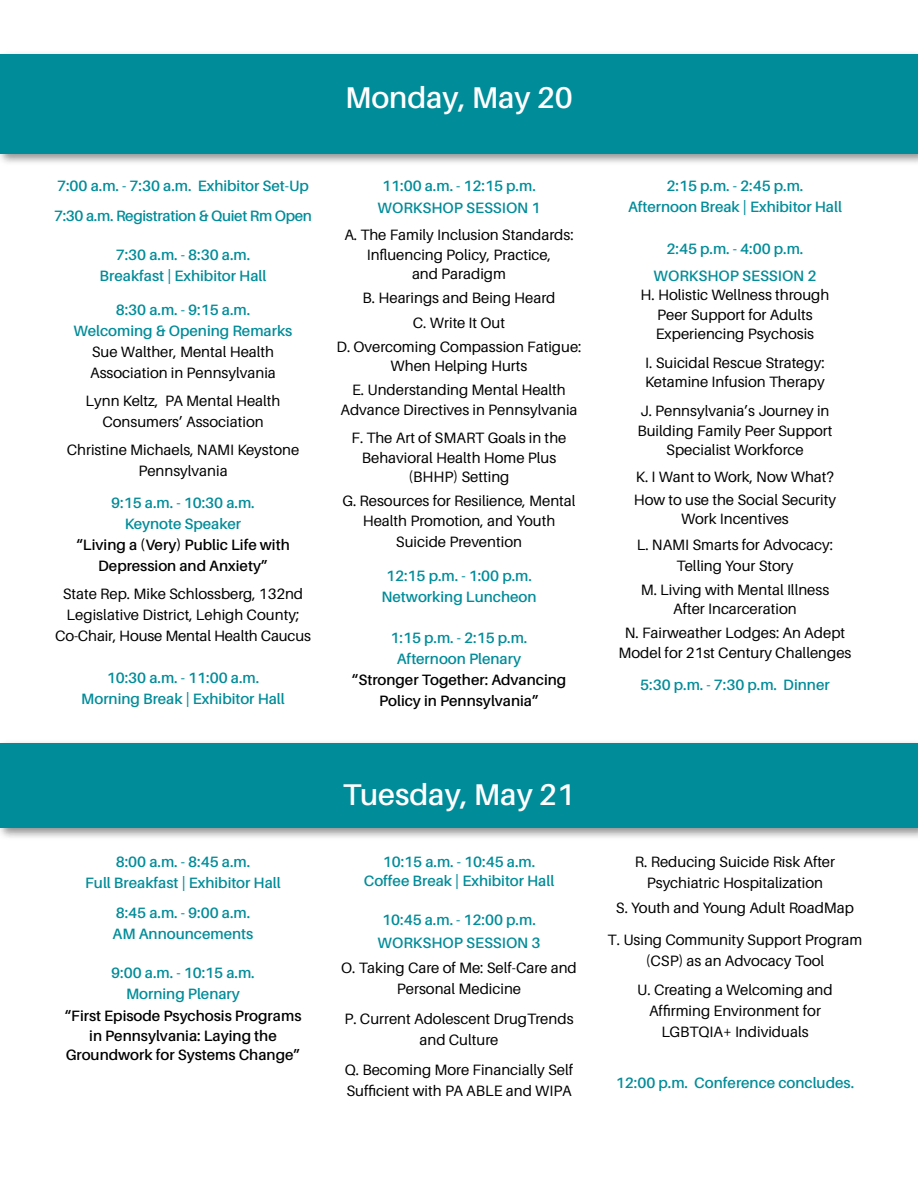
<style>
.page{position:relative;width:918px;height:1188px;background:#fff}
.page>*{position:absolute;margin:0;border:0;box-sizing:border-box;transform-origin:0 0}
.t1{font:600 30px "Aileron";color:#fff}
.t2{font:15px/21px "Aileron";color:#000;text-align:center}
.t3{font:600 15px/21px "Aileron";color:#008c99;text-align:center}
.t4{font:600 15px/19.5px "Aileron";color:#000;text-align:center}
.t5{font:600 15px/30px "Aileron";letter-spacing:-.02em;color:#008c99}
</style>
<div class="page">
<div style="left:0;top:740px;width:918px;height:101px;background:#000;opacity:.44"></div>
<div style="left:0;top:743px;width:918px;height:85px;background:#008c99"></div>
<div style="left:0;top:51px;width:918px;height:116px;background:#000;opacity:.44"></div>
<div style="left:0;top:54px;width:918px;height:99px;background:#008c99"></div>
<p class="t5" style="left:54px;top:171px;width:260px">7:00 a.m. - 7:30 a.m. Exhibitor Set-Up<br>7:30 a.m. Registration &amp; Quiet Rm Open</p>
<p class="t3" style="left:100px;top:244px;width:168px">7:30 a.m. - 8:30 a.m.<br>Breakfast | Exhibitor Hall</p>
<p class="t3" style="left:74px;top:300px;width:220px">8:30 a.m. - 9:15 a.m.<br>Welcoming &amp; Opening Remarks</p>
<p class="t2" style="left:90px;top:342px;width:187px;text-align:left">Sue Walther, Mental Health<br>Association in Pennsylvania</p>
<p class="t2" style="left:86px;top:391px;width:196px">Lynn Keltz, PA Mental Health<br>Consumers’ Association</p>
<p class="t2" style="left:67px;top:439px;width:234px">Christine Michaels, NAMI Keystone<br>Pennsylvania</p>
<p class="t3" style="left:111px;top:493px;width:145px">9:15 a.m. - 10:30 a.m.<br>Keynote Speaker</p>
<p class="t4" style="left:76px;top:535px;width:215px;line-height:21px">“Living a (Very) Public Life with<br>Depression and Anxiety”</p>
<p class="t2" style="left:55px;top:583px;width:257px">State Rep. Mike Schlossberg, 132nd<br>Legislative District, Lehigh County;<br>Co-Chair, House Mental Health Caucus</p>
<p class="t3" style="left:81px;top:667px;width:205px">10:30 a.m. - 11:00 a.m.<br>Morning Break | Exhibitor Hall</p>
<h1 class="t1" style="left:345px;top:81px;width:229px">Monday, May 20</h1>
<p class="t3" style="left:378px;top:175px;width:164px;line-height:22.5px">11:00 a.m. - 12:15 p.m.<br>WORKSHOP SESSION 1</p>
<p class="t2" style="left:344px;top:226px;width:231px;line-height:19.5px">A. The Family Inclusion Standards:<br>Influencing Policy, Practice,<br>and Paradigm</p>
<p class="t2" style="left:336px;top:286px;width:247px;line-height:24.2px">B. Hearings and Being Heard<br>C. Write It Out<br>D. Overcoming Compassion Fatigue:</p>
<p class="t2" style="left:352px;top:354px;width:215px;line-height:24.2px">When Helping Hurts<br>E. Understanding Mental Health</p>
<p class="t2" style="left:340px;top:395px;width:239px;line-height:28.7px">Advance Directives in Pennsylvania<br>F. The Art of SMART Goals in the</p>
<p class="t2" style="left:362px;top:448px;width:196px;line-height:19.5px">Behavioral Health Home Plus (BHHP) Setting</p>
<p class="t2" style="left:342px;top:492px;width:235px;line-height:19.5px">G. Resources for Resilience, Mental<br>Health Promotion, and Youth</p>
<p class="t2" style="left:396px;top:531px;width:128px">Suicide Prevention</p>
<p class="t3" style="left:381px;top:566px;width:157px">12:15 p.m. - 1:00 p.m.<br>Networking Luncheon</p>
<p class="t3" style="left:391px;top:627px;width:138px">1:15 p.m. - 2:15 p.m.<br>Afternoon Plenary</p>
<p class="t4" style="left:352px;top:669px;width:216px;line-height:21px">“Stronger Together: Advancing<br>Policy in Pennsylvania”</p>
<p class="t3" style="left:628px;top:175px;width:215px">2:15 p.m. - 2:45 p.m.<br>Afternoon Break | Exhibitor Hall</p>
<p class="t3" style="left:654px;top:235px;width:164px;line-height:27px">2:45 p.m. - 4:00 p.m.<br>WORKSHOP SESSION 2</p>
<p class="t2" style="left:641px;top:286px;width:190px;line-height:19.5px">H. Holistic Wellness through<br>Peer Support for Adults<br>Experiencing Psychosis</p>
<p class="t2" style="left:645px;top:353px;width:181px;line-height:19.5px;text-align:left">I. Suicidal Rescue Strategy:<br>Ketamine Infusion Therapy</p>
<p class="t2" style="left:637px;top:401px;width:197px;line-height:19.5px">J. Pennsylvania’s Journey in<br>Building Family Peer Support<br>Specialist Workforce</p>
<p class="t2" style="left:634px;top:466px;width:204px;line-height:22.5px;text-align:left">K. I Want to Work, Now What?<br>How to use the Social Security</p>
<p class="t2" style="left:637px;top:506px;width:198px;line-height:25.7px">Work Incentives<br>L. NAMI Smarts for Advocacy:</p>
<p class="t2" style="left:641px;top:554px;width:190px;line-height:24.2px">Telling Your Story<br>M. Living with Mental Illness</p>
<p class="t2" style="left:625px;top:597px;width:222px;line-height:24.2px">After Incarceration<br>N. Fairweather Lodges: An Adept</p>
<p class="t2" style="left:618px;top:642px;width:235px">Model for 21st Century Challenges</p>
<p class="t3" style="left:640px;top:675px;width:191px">5:30 p.m. - 7:30 p.m. Dinner</p>
<p class="t3" style="left:85px;top:851px;width:197px">8:00 a.m. - 8:45 a.m.<br>Full Breakfast | Exhibitor Hall</p>
<p class="t3" style="left:113px;top:902px;width:142px;text-align:left">8:45 a.m. - 9:00 a.m.<br>AM Announcements</p>
<p class="t3" style="left:111px;top:962px;width:145px">9:00 a.m. - 10:15 a.m.<br>Morning Plenary</p>
<p class="t4" style="left:65px;top:1007px;width:238px">“First Episode Psychosis Programs in Pennsylvania: Laying the<br>Groundwork for Systems Change”</p>
<h1 class="t1" style="left:343px;top:778px;width:234px">Tuesday, May 21</h1>
<p class="t3" style="left:364px;top:852px;width:192px;line-height:19.5px">10:15 a.m. - 10:45 a.m.<br>Coffee Break | Exhibitor Hall</p>
<p class="t3" style="left:378px;top:909px;width:164px;line-height:22.5px">10:45 a.m. - 12:00 p.m.<br>WORKSHOP SESSION 3</p>
<p class="t2" style="left:341px;top:958px;width:237px">O. Taking Care of Me: Self-Care and<br>Personal Medicine</p>
<p class="t2" style="left:344px;top:1009px;width:231px">P. Current Adolescent DrugTrends and Culture</p>
<p class="t2" style="left:345px;top:1060px;width:230px;text-align:left">Q. Becoming More Financially Self<br>Sufficient with PA ABLE and WIPA</p>
<p class="t2" style="left:635px;top:851px;width:202px">R. Reducing Suicide Risk After<br>Psychiatric Hospitalization</p>
<p class="t2" style="left:608px;top:893px;width:256px;line-height:31.7px">S. Youth and Young Adult RoadMap<br>T. Using Community Support Program</p>
<p class="t2" style="left:637px;top:947px;width:197px;line-height:28.7px">(CSP) as an Advocacy Tool<br>U. Creating a Welcoming and</p>
<p class="t2" style="left:649px;top:1000px;width:173px">Affirming Environment for<br>LGBTQIA+ Individuals</p>
<p class="t3" style="left:616px;top:1072px;width:240px">12:00 p.m. Conference concludes.</p>
</div>
